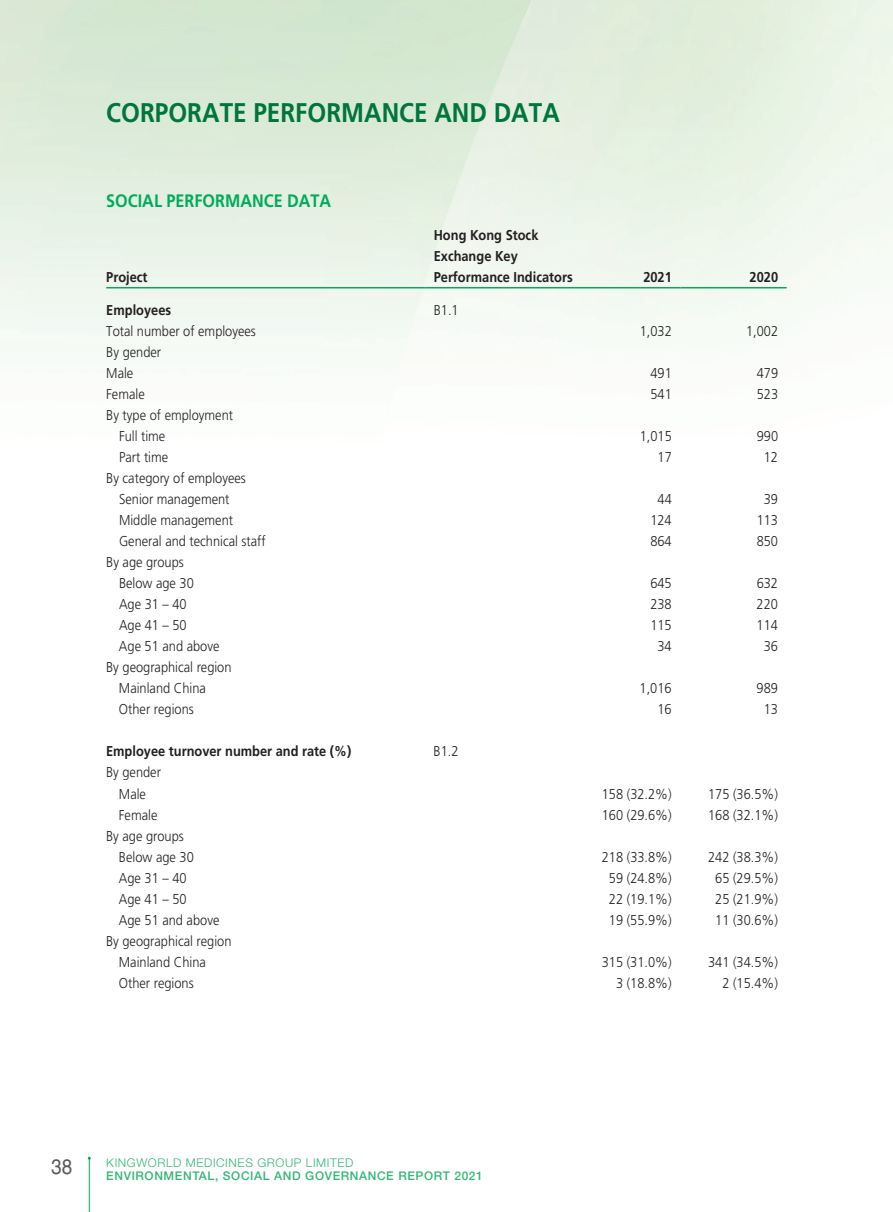
<style>
.page{position:relative;width:893px;height:1212px;background:#fff}
.page>*{position:absolute;margin:0;border:0;box-sizing:border-box;transform-origin:0 0}
.t1{font:700 27px "Frutiger LT Std";color:#00753c;scale:.9 1}
.t2{font:21px "Helvetica LT Std";color:#57585a;scale:.9 1}
.t3{font:700 18px "Frutiger LT Std";color:#00ab5b;scale:.9 1}
.t4{font:300 14.25px/21px "Frutiger LT Std";color:#231f20;scale:.9 1}
.t5{font:700 14.25px/21px "Frutiger LT Std";color:#231f20;scale:.9 1}
.t6{font:500 12px "Helvetica Neue LT Std";letter-spacing:.05em;color:#33b777}
.t7{font:300 12px "Helvetica Neue LT Std";letter-spacing:.05em;color:#33b777}
</style>
<div class="page">
<hr style="left:89px;top:1158px;width:1px;height:54px;background:#00ab5b">
<hr style="left:106px;top:287px;width:319px;height:1px;background:#00ab5b">
<hr style="left:425px;top:287px;width:149px;height:1px;background:#00ab5b">
<hr style="left:574px;top:287px;width:106px;height:1px;background:#00ab5b">
<hr style="left:680px;top:287px;width:107px;height:1px;background:#00ab5b">
<h1 class="t1" style="left:106px;top:97px;width:506px">CORPORATE PERFORMANCE AND DATA</h1>
<p class="t3" style="left:106px;top:191px;width:252px">SOCIAL PERFORMANCE DATA</p>
<p class="t5" style="left:106px;top:266px;width:47px">Project</p>
<p class="t5" style="left:434px;top:224px;width:156px">Hong Kong Stock<br>Exchange Key<br>Performance Indicators</p>
<p class="t5" style="left:643px;top:266px;width:33px">2021</p>
<p class="t5" style="left:750px;top:266px;width:33px">2020</p>
<p class="t5" style="left:106px;top:300px;width:74px">Employees</p>
<p class="t4" style="left:434px;top:300px;width:29px">B1.1</p>
<p class="t4" style="left:106px;top:321px;width:168px">Total number of employees</p>
<p class="t4" style="left:640px;top:321px;width:37px">1,032</p>
<p class="t4" style="left:746px;top:321px;width:37px">1,002</p>
<p class="t4" style="left:106px;top:342px;width:62px">By gender<br>Male</p>
<p class="t4" style="left:650px;top:363px;width:25px">491</p>
<p class="t4" style="left:757px;top:363px;width:25px">479</p>
<p class="t4" style="left:106px;top:384px;width:44px">Female</p>
<p class="t4" style="left:650px;top:384px;width:25px">541</p>
<p class="t4" style="left:757px;top:384px;width:25px">523</p>
<p class="t4" style="left:119px;top:405px;width:128px;text-indent:-13px">By type of employment<br>Full time</p>
<p class="t4" style="left:640px;top:426px;width:37px">1,015</p>
<p class="t4" style="left:757px;top:426px;width:25px">990</p>
<p class="t4" style="left:119px;top:447px;width:56px">Part time</p>
<p class="t4" style="left:657px;top:447px;width:17px">17</p>
<p class="t4" style="left:764px;top:447px;width:17px">12</p>
<p class="t4" style="left:106px;top:468px;width:157px;text-align:center">By category of employees<br>Senior management</p>
<p class="t4" style="left:657px;top:489px;width:17px">44</p>
<p class="t4" style="left:764px;top:489px;width:17px">39</p>
<p class="t4" style="left:119px;top:510px;width:128px">Middle management</p>
<p class="t4" style="left:650px;top:510px;width:25px">124</p>
<p class="t4" style="left:757px;top:510px;width:25px">113</p>
<p class="t4" style="left:119px;top:531px;width:165px">General and technical staff</p>
<p class="t4" style="left:650px;top:531px;width:25px">864</p>
<p class="t4" style="left:757px;top:531px;width:25px">850</p>
<p class="t4" style="left:119px;top:552px;width:85px;text-indent:-13px">By age groups<br>Below age 30</p>
<p class="t4" style="left:650px;top:573px;width:25px">645</p>
<p class="t4" style="left:757px;top:573px;width:25px">632</p>
<p class="t4" style="left:119px;top:594px;width:77px">Age 31 – 40</p>
<p class="t4" style="left:650px;top:594px;width:25px">238</p>
<p class="t4" style="left:757px;top:594px;width:25px">220</p>
<p class="t4" style="left:119px;top:615px;width:77px">Age 41 – 50</p>
<p class="t4" style="left:650px;top:615px;width:25px">115</p>
<p class="t4" style="left:757px;top:615px;width:25px">114</p>
<p class="t4" style="left:119px;top:636px;width:113px">Age 51 and above</p>
<p class="t4" style="left:657px;top:636px;width:17px">34</p>
<p class="t4" style="left:764px;top:636px;width:17px">36</p>
<p class="t4" style="left:119px;top:657px;width:127px;text-indent:-13px">By geographical region<br>Mainland China</p>
<p class="t4" style="left:640px;top:678px;width:37px">1,016</p>
<p class="t4" style="left:757px;top:678px;width:25px">989</p>
<p class="t4" style="left:119px;top:699px;width:85px">Other regions</p>
<p class="t4" style="left:657px;top:699px;width:17px">16</p>
<p class="t4" style="left:764px;top:699px;width:17px">13</p>
<p class="t5" style="left:106px;top:741px;width:274px">Employee turnover number and rate (%)</p>
<p class="t4" style="left:434px;top:741px;width:29px">B1.2</p>
<p class="t4" style="left:106px;top:762px;width:62px;text-align:center">By gender<br>Male</p>
<p class="t4" style="left:602px;top:783px;width:79px">158 (32.2%)</p>
<p class="t4" style="left:708px;top:783px;width:79px">175 (36.5%)</p>
<p class="t4" style="left:119px;top:804px;width:44px">Female</p>
<p class="t4" style="left:602px;top:804px;width:79px">160 (29.6%)</p>
<p class="t4" style="left:708px;top:804px;width:79px">168 (32.1%)</p>
<p class="t4" style="left:119px;top:825px;width:85px;text-indent:-13px">By age groups<br>Below age 30</p>
<p class="t4" style="left:602px;top:846px;width:79px">218 (33.8%)</p>
<p class="t4" style="left:708px;top:846px;width:79px">242 (38.3%)</p>
<p class="t4" style="left:119px;top:867px;width:77px">Age 31 – 40</p>
<p class="t4" style="left:609px;top:867px;width:71px">59 (24.8%)</p>
<p class="t4" style="left:715px;top:867px;width:71px">65 (29.5%)</p>
<p class="t4" style="left:119px;top:888px;width:77px">Age 41 – 50</p>
<p class="t4" style="left:609px;top:888px;width:71px">22 (19.1%)</p>
<p class="t4" style="left:715px;top:888px;width:71px">25 (21.9%)</p>
<p class="t4" style="left:119px;top:909px;width:113px">Age 51 and above</p>
<p class="t4" style="left:609px;top:909px;width:71px">19 (55.9%)</p>
<p class="t4" style="left:715px;top:909px;width:71px">11 (30.6%)</p>
<p class="t4" style="left:119px;top:930px;width:127px;text-indent:-13px">By geographical region<br>Mainland China</p>
<p class="t4" style="left:602px;top:951px;width:79px">315 (31.0%)</p>
<p class="t4" style="left:708px;top:951px;width:79px">341 (34.5%)</p>
<p class="t4" style="left:119px;top:972px;width:85px">Other regions</p>
<p class="t4" style="left:616px;top:972px;width:63px">3 (18.8%)</p>
<p class="t4" style="left:722px;top:972px;width:63px">2 (15.4%)</p>
<h2 class="t2" style="left:51px;top:1154px;width:25px">38</h2>
<p class="t7" style="left:106px;top:1155px;width:249px">KINGWORLD MEDICINES GROUP LIMITED</p>
<p class="t6" style="left:106px;top:1169px;width:378px">ENVIRONMENTAL, SOCIAL AND GOVERNANCE REPORT 2021</p>
</div>
